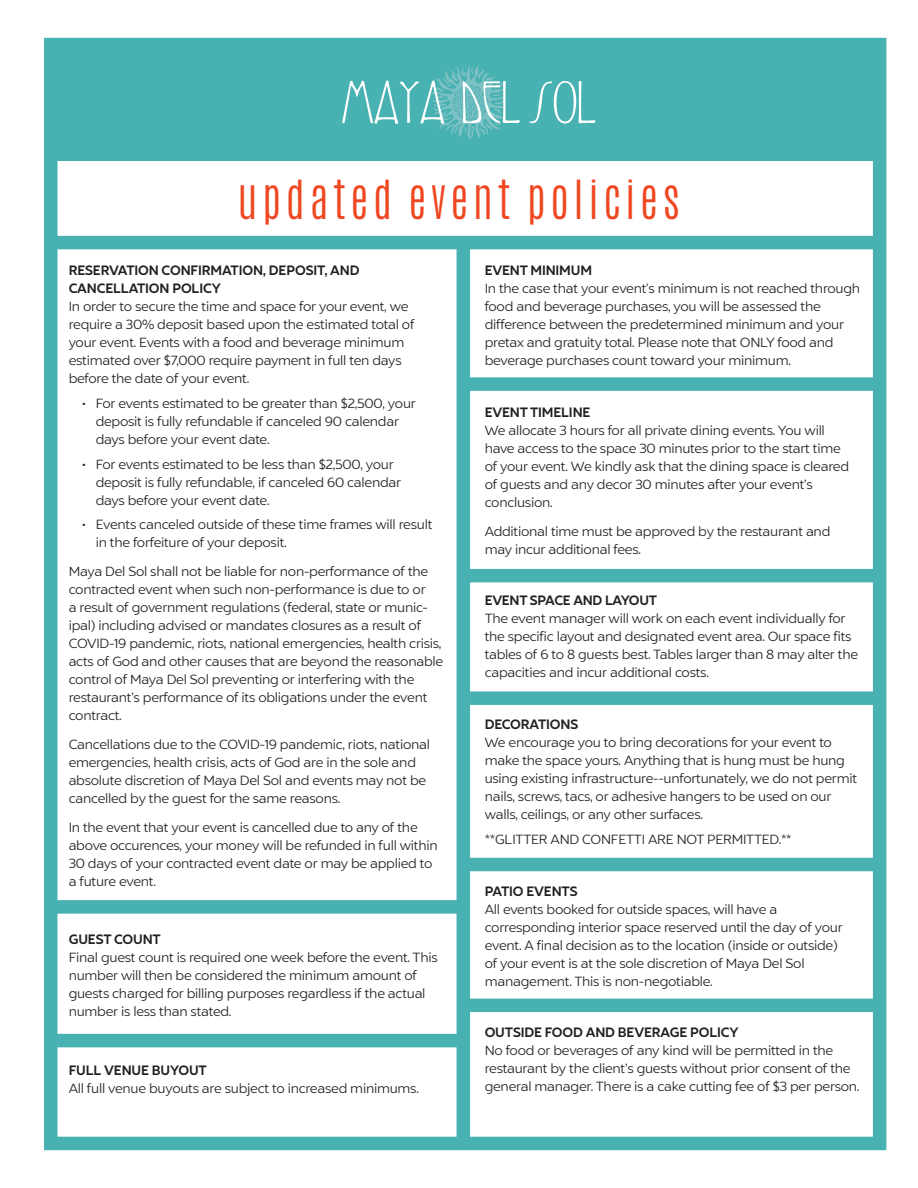
<style>
.page{position:relative;width:918px;height:1188px;background:#fff}
.page>*{position:absolute;margin:0;border:0;box-sizing:border-box;transform-origin:0 0}
.t1{font:300 45px "Antonio";letter-spacing:.1em;color:#ef4722}
.Dish_Description{font:13.5px/18px "Liszt FY";letter-spacing:-.02em;color:#231f20}
.Dish_Description-2{font:700 13.5px "Liszt FY";letter-spacing:-.02em;color:#231f20}
.s1{font-weight:700}
</style>
<div class="page">
<div style="left:51px;top:44px;width:827px;height:116px;background:#48b1b2"></div>
<svg style="left:342px;top:65px;width:254px;height:74px"></svg>
<div style="left:44px;top:38px;width:842px;height:1112px;border:14px solid #48b1b2"></div>
<div style="left:44px;top:236px;width:834px;height:13px;background:#48b1b2"></div>
<div style="left:457px;top:244px;width:13px;height:898px;background:#48b1b2"></div>
<div style="left:461px;top:377px;width:415px;height:14px;background:#48b1b2"></div>
<div style="left:463px;top:569px;width:415px;height:13px;background:#48b1b2"></div>
<div style="left:470px;top:691px;width:415px;height:14px;background:#48b1b2"></div>
<div style="left:470px;top:858px;width:415px;height:13px;background:#48b1b2"></div>
<div style="left:48px;top:1034px;width:415px;height:13px;background:#48b1b2"></div>
<div style="left:459px;top:999px;width:415px;height:13px;background:#48b1b2"></div>
<div style="left:50px;top:900px;width:415px;height:14px;background:#48b1b2"></div>
<p class="t1" style="left:237px;top:167px;width:445px">updated event policies</p>
<p class="Dish_Description" style="left:69px;top:261px;width:348px"><span class="s1">RESERVATION CONFIRMATION, DEPOSIT, AND CANCELLATION POLICY<br></span>In order to secure the time and space for your event, we require a 30% deposit based upon the estimated total of your event. Events with a food and beverage minimum estimated over $7,000 require payment in full ten days before the date of your event.</p>
<p class="Dish_Description" style="left:96px;top:394px;width:322px;text-indent:-14px">• For events estimated to be greater than $2,500, your deposit is fully refundable if canceled 90 calendar days before your event date.</p>
<p class="Dish_Description" style="left:96px;top:455px;width:307px;text-indent:-14px">• For events estimated to be less than $2,500, your deposit is fully refundable, if canceled 60 calendar days before your event date.</p>
<p class="Dish_Description" style="left:96px;top:516px;width:338px;text-indent:-14px">• Events canceled outside of these time frames will result in the forfeiture of your deposit.</p>
<p class="Dish_Description" style="left:69px;top:562px;width:376px">Maya Del Sol shall not be liable for non-performance of the contracted event when such non-performance is due to or<br>a result of government regulations (federal, state or munic&shy;ipal) including advised or mandates closures as a result of COVID-19 pandemic, riots, national emergencies, health crisis, acts of God and other causes that are beyond the reasonable control of Maya Del Sol preventing or interfering with the restaurant’s performance of its obligations under the event contract.</p>
<p class="Dish_Description" style="left:69px;top:735px;width:363px">Cancellations due to the COVID-19 pandemic, riots, national emergencies, health crisis, acts of God are in the sole and absolute discretion of Maya Del Sol and events may not be cancelled by the guest for the same reasons.</p>
<p class="Dish_Description" style="left:69px;top:818px;width:371px">In the event that your event is cancelled due to any of the above occurences, your money will be refunded in full within 30 days of your contracted event date or may be applied to a future event.</p>
<p class="Dish_Description-2" style="left:69px;top:931px;width:94px">GUEST COUNT</p>
<p class="Dish_Description" style="left:69px;top:948px;width:371px">Final guest count is required one week before the event. This number will then be considered the minimum amount of guests charged for billing purposes regardless if the actual number is less than stated.</p>
<p class="Dish_Description" style="left:69px;top:1061px;width:352px"><span class="s1">FULL VENUE BUYOUT<br></span>All full venue buyouts are subject to increased minimums.</p>
<p class="Dish_Description" style="left:485px;top:261px;width:377px"><span class="s1">EVENT MINIMUM<br></span>In the case that your event’s minimum is not reached through food and beverage purchases, you will be assessed the difference between the predetermined minimum and your pretax and gratuity total. Please note that ONLY food and beverage purchases count toward your minimum.</p>
<p class="Dish_Description" style="left:485px;top:403px;width:366px"><span class="s1">EVENT TIMELINE<br></span>We allocate 3 hours for all private dining events. You will have access to the space 30 minutes prior to the start time of your event. We kindly ask that the dining space is cleared of guests and any decor 30 minutes after your event’s conclusion.</p>
<p class="Dish_Description" style="left:485px;top:522px;width:347px">Additional time must be approved by the restaurant and may incur additional fees.</p>
<p class="Dish_Description-2" style="left:485px;top:592px;width:174px">EVENT SPACE AND LAYOUT</p>
<p class="Dish_Description" style="left:485px;top:610px;width:375px">The event manager will work on each event individually for the specific layout and designated event area. Our space fits tables of 6 to 8 guests best. Tables larger than 8 may alter the capacities and incur additional costs.</p>
<p class="Dish_Description" style="left:485px;top:715px;width:374px"><span class="s1">DECORATIONS<br></span>We encourage you to bring decorations for your event to make the space yours. Anything that is hung must be hung using existing infrastructure--unfortunately, we do not permit nails, screws, tacs, or adhesive hangers to be used on our walls, ceilings, or any other surfaces.</p>
<p class="Dish_Description" style="left:485px;top:830px;width:309px">**GLITTER AND CONFETTI ARE NOT PERMITTED.**</p>
<p class="Dish_Description" style="left:485px;top:882px;width:360px"><span class="s1">PATIO EVENTS<br></span>All events booked for outside spaces, will have a corresponding interior space reserved until the day of your event. A final decision as to the location (inside or outside) of your event is at the sole discretion of Maya Del Sol management. This is non-negotiable.</p>
<p class="Dish_Description" style="left:485px;top:1024px;width:376px"><span class="s1">OUTSIDE FOOD AND BEVERAGE POLICY<br></span>No food or beverages of any kind will be permitted in the restaurant by the client’s guests without prior consent of the general manager. There is a cake cutting fee of $3 per person.</p>
</div>
